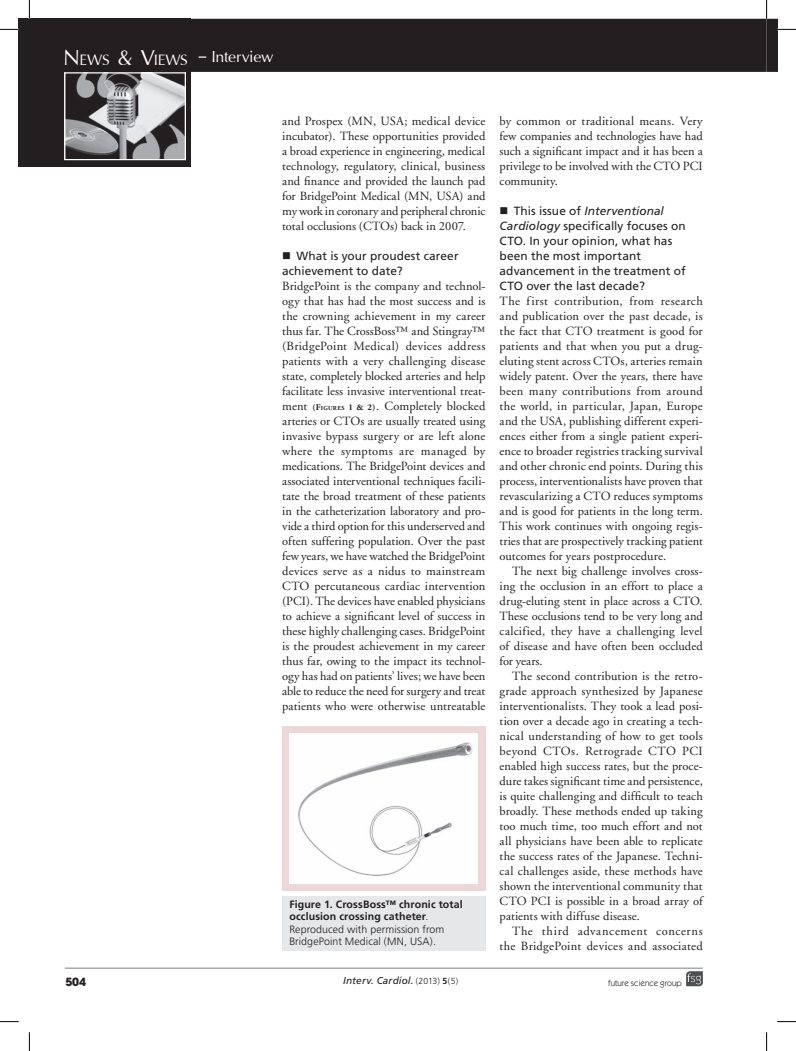
<style>
.page{position:relative;width:796px;height:1051px;background:#fff}
.page>*{position:absolute;margin:0;border:0;box-sizing:border-box;transform-origin:0 0}
.t1{font:25px "Iris UPC";letter-spacing:-.01em;color:#fff}
.t2{font:23.75px "Iris UPC";letter-spacing:-.01em;color:#fff}
.t3{font:12.5px/15px "Adobe Garamond";letter-spacing:.005em;color:#231f20;text-align:justify}
.t4{font:12.5px/15px "Adobe Garamond";letter-spacing:.035em;color:#231f20;text-align:right}
.t5{font:11.88px/15px "Frutiger";letter-spacing:.005em;color:#231f20}
.t6{font:700 11.25px "Avant Garde";color:#231f20}
.t7{font:300 10.62px/12.5px "Frutiger";letter-spacing:.005em;color:#231f20}
.t8{font:italic 10px "Frutiger";letter-spacing:.015em;color:#231f20}
.t9{font:8.75px "Itc Kabel";color:#231f20}
.s1{font-size:34px}
.s2{font-weight:700;font-size:8.75px}
.s3{font-weight:700;font-size:6.12px}
.s4{font-weight:700}
.s5{font-style:italic}
.s6{font-weight:300;font-style:normal;font-size:8.75px}
.s7{font-weight:700;font-style:normal;font-size:8.75px}
</style>
<div class="page">
<div style="left:19px;top:19px;width:172px;height:148px;background:#231f20"></div>
<img style="left:66px;top:74px;width:118px;height:84px">
<div style="left:64px;top:72px;width:122px;height:88px;border:1px solid #fff"></div>
<div style="left:191px;top:19px;width:575px;height:53px;background:#231f20"></div>
<hr style="left:65px;top:967px;width:638px;height:2px;background:#a8a9ad">
<div style="left:282px;top:726px;width:203px;height:165px;background:#ecd8d6"></div>
<img style="left:290px;top:733px;width:188px;height:150px">
<div style="left:282px;top:896px;width:203px;height:55px;background:#e6e7e9"></div>
<svg style="left:686px;top:971px;width:17px;height:15px"></svg>
<svg style="left:0;top:29px;width:19px;height:1px"></svg>
<svg style="left:0;top:1021px;width:19px;height:1px"></svg>
<svg style="left:777px;top:1021px;width:19px;height:1px"></svg>
<svg style="left:29px;top:0;width:1px;height:19px"></svg>
<svg style="left:29px;top:1032px;width:1px;height:19px"></svg>
<svg style="left:766px;top:0;width:30px;height:72px"></svg>
<svg style="left:766px;top:1032px;width:1px;height:19px"></svg>
<h2 class="t2" style="left:63px;top:42px;width:126px"><span class="s1">N</span>ews <span class="s1">&amp; V</span>iews</h2>
<h1 class="t1" style="left:198px;top:38px;width:77px">– Interview</h1>
<p class="t3" style="left:282px;top:114px;width:205px">and Prospex (MN, USA; medical device incubator). These opportunities provided a broad experience in engineering, medical technology, regulatory, clinical, business and finance and provided the launch pad for BridgePoint Medical (MN, USA) and my work in coronary and peripheral chronic total occlusions (CTOs) back in 2007.</p>
<p class="t5" style="left:282px;top:248px;width:178px;text-indent:14px">What is your proudest career achievement to date?</p>
<p class="t3" style="left:282px;top:279px;width:205px">BridgePoint is the company and technol&shy;ogy that has had the most success and is the crowning achievement in my career thus far. The CrossBoss™ and Stingray™ (BridgePoint Medical) devices address patients with a very challenging disease state, completely blocked arteries and help facilitate less invasive interventional treat&shy;ment <span class="s2">(F</span><span class="s3">IGURES</span> <span class="s2">1 &amp; 2)</span>. Completely blocked arteries or CTOs are usually treated using invasive bypass surgery or are left alone where the symptoms are managed by medications. The BridgePoint devices and associated interventional techniques facili&shy;tate the broad treatment of these patients in the catheterization laboratory and pro&shy;vide a third option for this underserved and often suffering population. Over the past few years, we have watched the BridgePoint devices serve as a nidus to mainstream CTO percutaneous cardiac intervention (PCI). The devices have enabled physicians to achieve a significant level of success in these highly challenging cases. BridgePoint is the proudest achievement in my career thus far, owing to the impact its technol&shy;ogy has had on patients’ lives; we have been able to reduce the need for surgery and treat patients who were otherwise untreatable</p>
<p class="t7" style="left:289px;top:898px;width:175px"><span class="s4">Figure 1. CrossBoss™ chronic total occlusion crossing catheter</span>.<br>Reproduced with permission from<br>BridgePoint Medical (MN, USA).</p>
<p class="t3" style="left:499px;top:114px;width:205px">by common or traditional means. Very few companies and technologies have had such a significant impact and it has been a privilege to be involved with the CTO PCI community.</p>
<p class="t5" style="left:499px;top:203px;width:188px;text-indent:14px">This issue of <span class="s5">Interventional<br>Cardiology</span> specifically focuses on<br>CTO. In your opinion, what has been the most important advancement in the treatment of<br>CTO over the last decade?</p>
<p class="t3" style="left:499px;top:294px;width:205px">The first contribution, from research and publication over the past decade, is the fact that CTO treatment is good for patients and that when you put a drug&shy;eluting stent across CTOs, arteries remain widely patent. Over the years, there have been many contributions from around the world, in particular, Japan, Europe and the USA, publishing different experi&shy;ences either from a single patient experi&shy;ence to broader registries tracking survival and other chronic end points. During this process, interventionalists have proven that revascularizing a CTO reduces symptoms and is good for patients in the long term.<br>This work continues with ongoing regis&shy;tries that are prospectively tracking patient outcomes for years postprocedure.</p>
<p class="t3" style="left:499px;top:564px;width:205px;text-indent:12px">The next big challenge involves cross&shy;ing the occlusion in an effort to place a drug-eluting stent in place across a CTO.<br>These occlusions tend to be very long and calcified, they have a challenging level of disease and have often been occluded for years.</p>
<p class="t3" style="left:499px;top:669px;width:205px;text-indent:12px">The second contribution is the retro&shy;grade approach synthesized by Japanese interventionalists. They took a lead posi&shy;tion over a decade ago in creating a tech&shy;nical understanding of how to get tools beyond CTOs. Retrograde CTO PCI enabled high success rates, but the proce&shy;dure takes significant time and persistence, is quite challenging and difficult to teach broadly. These methods ended up taking too much time, too much effort and not all physicians have been able to replicate the success rates of the Japanese. Techni&shy;cal challenges aside, these methods have shown the interventional community that CTO PCI is possible in a broad array of patients with diffuse disease.</p>
<p class="t4" style="left:499px;top:924px;width:205px">The third advancement concerns the BridgePoint devices and associated</p>
<p class="t6" style="left:65px;top:974px;width:22px">504</p>
<p class="t8" style="left:343px;top:975px;width:117px">Interv. Cardiol. <span class="s6">(2013)</span> <span class="s7">5</span><span class="s6">(5)</span></p>
<p class="t9" style="left:608px;top:978px;width:75px">future science group</p>
</div>
